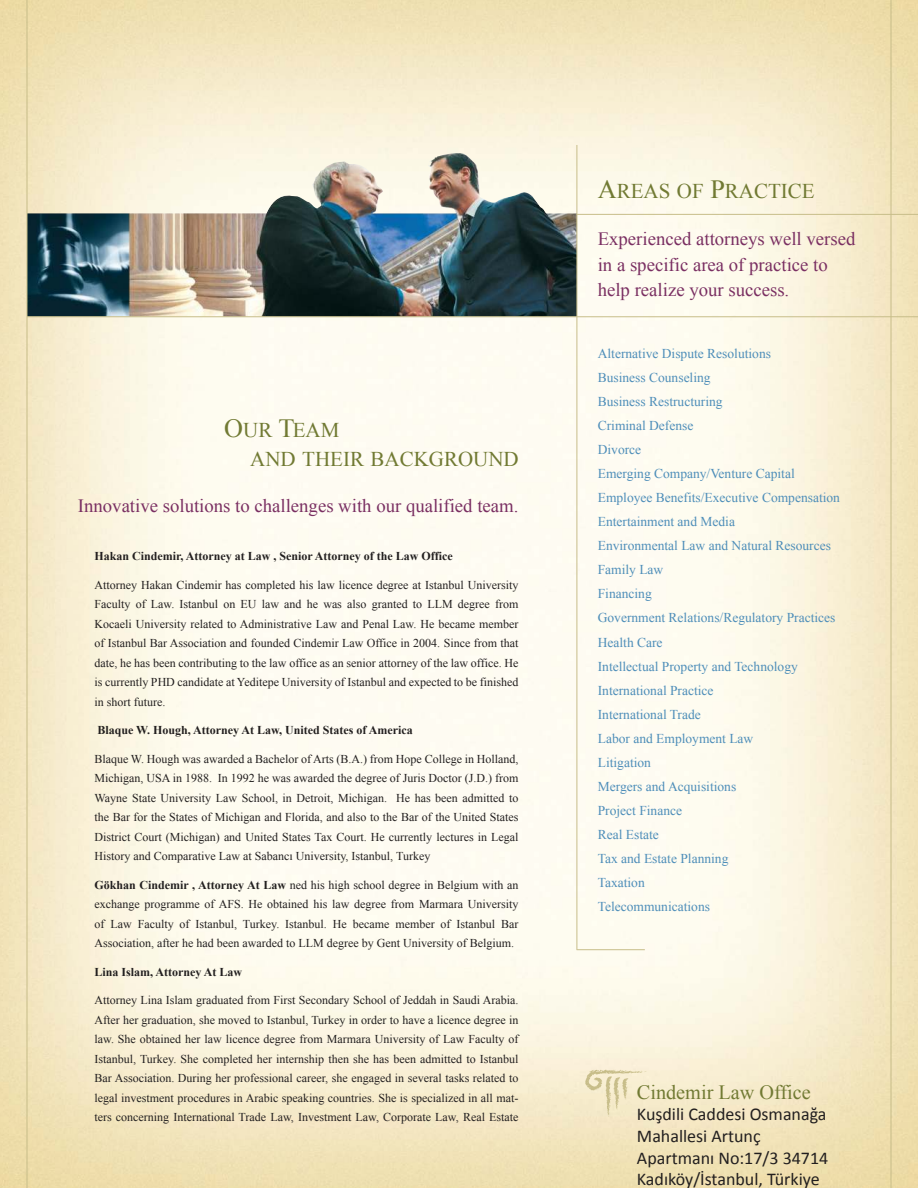
<style>
.page{position:relative;width:918px;height:1188px;background:#fff}
.page>*{position:absolute;margin:0;border:0;box-sizing:border-box;transform-origin:0 0}
.t1{font:21px/29.1px "Times New Roman PSMT SC800";color:#717a33}
.t2{font:20.25px "Times New Roman";color:#717a33}
.t3{font:18.75px/25.5px "Times New Roman";color:#7a2f62}
.t4{font:18px/21.8px "Calibri";color:#221f1f}
.t5{font:13.5px/24px "Times New Roman";color:#4e8eb9}
.t6{font:12px/19.5px "Times New Roman";color:#221f1f;text-align:justify}
.t7{font:700 12px "Times New Roman";color:#221f1f}
.s1{font-size:26.25px}
.s2{font-weight:700}
</style>
<div class="page">
<hr style="left:891px;top:0;width:1px;height:1188px;background:#c7bd89">
<img style="left:28px;top:153px;width:549px;height:163px">
<hr style="left:27px;top:0;width:1px;height:1188px;background:#c7bd89">
<hr style="left:27px;top:316px;width:891px;height:1px;background:#c7bd89">
<hr style="left:577px;top:214px;width:341px;height:1px;background:#c7bd89">
<hr style="left:577px;top:145px;width:1px;height:805px;background:#c7bd89">
<hr style="left:577px;top:949px;width:68px;height:1px;background:#c7bd89">
<svg style="left:585px;top:1070px;width:61px;height:47px;background:#eee3c1"></svg>
<h1 class="t1" style="left:250px;top:416px;width:270px;text-indent:-26px"><span class="s1">O</span>UR <span class="s1">T</span>EAM<br>AND THEIR BACKGROUND</h1>
<h3 class="t3" style="left:78px;top:494px;width:442px">Innovative solutions to challenges with our qualified team.</h3>
<p class="t7" style="left:94px;top:552px;width:360px">Hakan Cindemir, Attorney at Law , Senior Attorney of the Law Office</p>
<p class="t6" style="left:94px;top:576px;width:425px">Attorney Hakan Cindemir has completed his law licence degree at Istanbul University Faculty of Law. Istanbul on EU law and he was also granted to LLM degree from Kocaeli University related to Administrative Law and Penal Law. He became member of Istanbul Bar Association and founded Cindemir Law Office in 2004. Since from that date, he has been contributing to the law office as an senior attorney of the law office. He is currently PHD candidate at Yeditepe University of Istanbul and expected to be finished in short future.</p>
<p class="t7" style="left:98px;top:726px;width:317px">Blaque W. Hough, Attorney At Law, United States of America</p>
<p class="t6" style="left:94px;top:750px;width:425px">Blaque W. Hough was awarded a Bachelor of Arts (B.A.) from Hope College in Holland, Michigan, USA in 1988. In 1992 he was awarded the degree of Juris Doctor (J.D.) from Wayne State University Law School, in Detroit, Michigan. He has been admitted to the Bar for the States of Michigan and Florida, and also to the Bar of the United States District Court (Michigan) and United States Tax Court. He currently lectures in Legal History and Comparative Law at Sabancı University, Istanbul, Turkey</p>
<p class="t6" style="left:94px;top:876px;width:425px"><span class="s2">Gökhan Cindemir , Attorney At Law</span> ned his high school degree in Belgium with an exchange programme of AFS. He obtained his law degree from Marmara University of Law Faculty of Istanbul, Turkey. Istanbul. He became member of Istanbul Bar Association, after he had been awarded to LLM degree by Gent University of Belgium.</p>
<p class="t7" style="left:94px;top:968px;width:149px">Lina Islam, Attorney At Law</p>
<p class="t6" style="left:94px;top:992px;width:425px">Attorney Lina Islam graduated from First Secondary School of Jeddah in Saudi Arabia.<br>After her graduation, she moved to Istanbul, Turkey in order to have a licence degree in law. She obtained her law licence degree from Marmara University of Law Faculty of Istanbul, Turkey. She completed her internship then she has been admitted to Istanbul Bar Association. During her professional career, she engaged in several tasks related to legal investment procedures in Arabic speaking countries. She is specialized in all mat&shy;ters concerning International Trade Law, Investment Law, Corporate Law, Real Estate</p>
<h1 class="t1" style="left:598px;top:176px;width:219px"><span class="s1">A</span>REAS OF <span class="s1">P</span>RACTICE</h1>
<h3 class="t3" style="left:598px;top:228px;width:259px">Experienced attorneys well versed in a specific area of practice to help realize your success.</h3>
<p class="t5" style="left:598px;top:343px;width:244px">Alternative Dispute Resolutions<br>Business Counseling<br>Business Restructuring<br>Criminal Defense<br>Divorce<br>Emerging Company/Venture Capital<br>Employee Benefits/Executive Compensation<br>Entertainment and Media<br>Environmental Law and Natural Resources<br>Family Law<br>Financing<br>Government Relations/Regulatory Practices<br>Health Care<br>Intellectual Property and Technology<br>International Practice<br>International Trade<br>Labor and Employment Law<br>Litigation<br>Mergers and Acquisitions<br>Project Finance<br>Real Estate<br>Tax and Estate Planning<br>Taxation<br>Telecommunications</p>
<h2 class="t2" style="left:637px;top:1085px;width:175px">Cindemir Law Office</h2>
<h3 class="t4" style="left:637px;top:1104px;width:193px">Kuşdili Caddesi Osmanağa<br>Mahallesi Artunç<br>Apartmanı No:17/3 34714<br>Kadıköy/İstanbul, Türkiye</h3>
</div>
